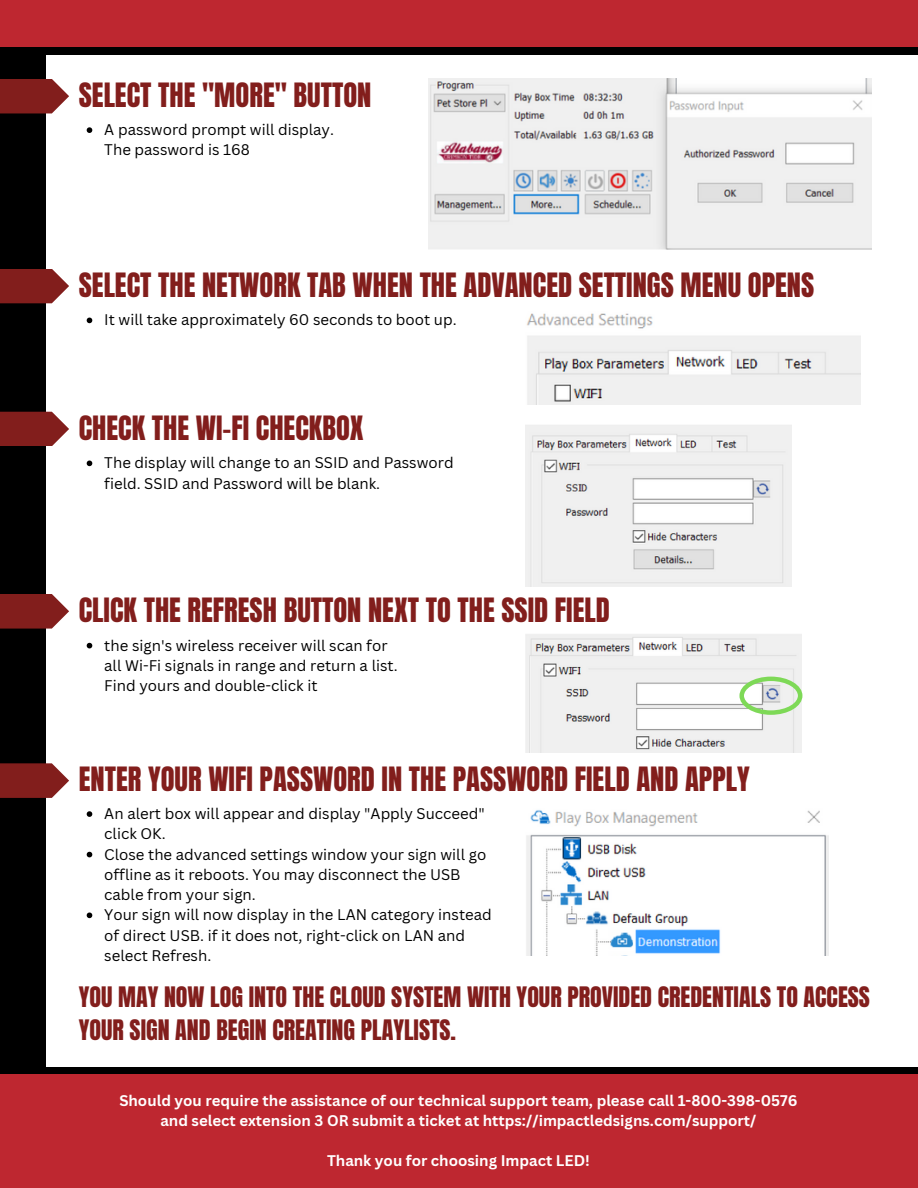
<style>
.page{position:relative;width:918px;height:1188px;background:#fff}
.page>*{position:absolute;margin:0;border:0;box-sizing:border-box;transform-origin:0 0}
.t1{font:28.5px "Anton";color:#821e1c}
.t2{font:24px/32.7px "Anton";color:#821e1c}
.t3{font:15px/20.2px "Canva Sans";color:#000}
.t4{font:700 15px/20.2px "Canva Sans";color:#fff;text-align:center}
</style>
<div class="page">
<div style="left:7px;top:1067px;width:911px;height:83px;background:#000"></div>
<div style="left:0;top:0;width:46px;height:1188px;background:#000"></div>
<div style="left:0;top:1074px;width:918px;height:114px;background:#be2730"></div>
<svg style="left:0;top:79px;width:69px;height:34px;background:#913937"></svg>
<svg style="left:0;top:269px;width:69px;height:34px;background:#913937"></svg>
<svg style="left:0;top:412px;width:69px;height:34px;background:#913937"></svg>
<svg style="left:0;top:594px;width:69px;height:35px;background:#903a38"></svg>
<svg style="left:0;top:763px;width:69px;height:35px;background:#903a38"></svg>
<div style="left:0;top:0;width:918px;height:55px;background:#000"></div>
<div style="left:0;top:0;width:918px;height:47px;background:#be2730"></div>
<img style="left:428px;top:79px;width:443px;height:171px">
<img style="left:526px;top:313px;width:334px;height:92px">
<img style="left:525px;top:425px;width:267px;height:162px">
<img style="left:525px;top:634px;width:277px;height:118px">
<svg style="left:739px;top:677px;width:63px;height:38px"></svg>
<img style="left:526px;top:810px;width:303px;height:146px">
<svg style="left:87px;top:127px;width:5px;height:6px"></svg>
<svg style="left:87px;top:318px;width:5px;height:5px"></svg>
<svg style="left:87px;top:461px;width:5px;height:5px"></svg>
<svg style="left:87px;top:643px;width:5px;height:5px"></svg>
<svg style="left:87px;top:811px;width:5px;height:6px"></svg>
<svg style="left:87px;top:852px;width:5px;height:5px"></svg>
<svg style="left:87px;top:913px;width:5px;height:5px"></svg>
<p class="t1" style="left:79px;top:75px;width:294px">SELECT THE "MORE" BUTTON</p>
<p class="t3" style="left:104px;top:119px;width:231px">A password prompt will display.<br>The password is 168</p>
<p class="t1" style="left:79px;top:265px;width:737px">SELECT THE NETWORK TAB WHEN THE ADVANCED SETTINGS MENU OPENS</p>
<p class="t3" style="left:104px;top:310px;width:354px">It will take approximately 60 seconds to boot up.</p>
<p class="t1" style="left:79px;top:408px;width:286px">CHECK THE WI-FI CHECKBOX</p>
<p class="t3" style="left:104px;top:452px;width:351px">The display will change to an SSID and Password field. SSID and Password will be blank.</p>
<p class="t1" style="left:79px;top:590px;width:533px">CLICK THE REFRESH BUTTON NEXT TO THE SSID FIELD</p>
<p class="t3" style="left:104px;top:635px;width:295px">the sign's wireless receiver will scan for all Wi-Fi signals in range and return a list.<br>Find yours and double-click it</p>
<p class="t1" style="left:79px;top:758px;width:673px">ENTER YOUR WIFI PASSWORD IN THE PASSWORD FIELD AND APPLY</p>
<p class="t3" style="left:104px;top:803px;width:382px">An alert box will appear and display "Apply Succeed" click OK.</p>
<p class="t3" style="left:104px;top:844px;width:384px">Close the advanced settings window your sign will go offline as it reboots. You may disconnect the USB cable from your sign.</p>
<p class="t3" style="left:104px;top:904px;width:389px">Your sign will now display in the LAN category instead of direct USB. if it does not, right-click on LAN and select Refresh.</p>
<p class="t2" style="left:79px;top:981px;width:793px">YOU MAY NOW LOG INTO THE CLOUD SYSTEM WITH YOUR PROVIDED CREDENTIALS TO ACCESS<br>YOUR SIGN AND BEGIN CREATING PLAYLISTS.</p>
<p class="t4" style="left:119px;top:1090px;width:680px">Should you require the assistance of our technical support team, please call 1-800-398-0576 and select extension 3 OR submit a ticket at https://impactledsigns.com/support/</p>
<p class="t4" style="left:327px;top:1150px;width:264px">Thank you for choosing Impact LED!</p>
</div>
